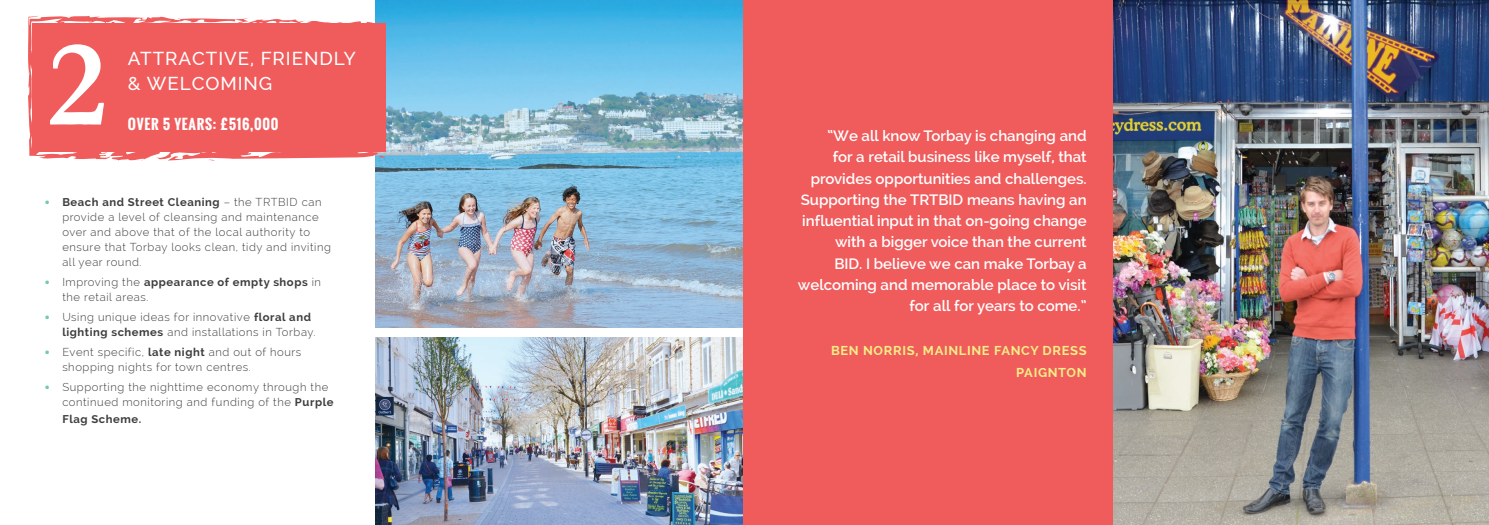
<style>
.page{position:relative;width:1489px;height:525px;background:#fff}
.page>*{position:absolute;margin:0;border:0;box-sizing:border-box;transform-origin:0 0}
.t1{font:700 125px "Garamond";color:#fff}
.t2{font:500 18.75px/25px "Raleway";letter-spacing:.05em;color:#fff}
.t3{font:600 15px/21.2px "Raleway";color:#fff;text-align:right}
.t4{font:700 13.75px "Oswald";letter-spacing:.05em;color:#fff}
.t5{font:700 12.88px/22.1px "Raleway";letter-spacing:.05em;color:#f6ee86;text-align:right}
.t6{font:300 11.25px/15px "Raleway";letter-spacing:.05em;color:#3e3e3f}
.t7{font:700 11.25px "Raleway";letter-spacing:.05em;color:#3e3e3f}
.s1{font-family:"Interstate";font-weight:700;font-size:10px;color:#74c8af}
.s2{font-weight:700}
</style>
<div class="page">
<img style="left:375px;top:0;width:368px;height:327px">
<img style="left:375px;top:338px;width:368px;height:186px">
<div style="left:32px;top:23px;width:353px;height:128px;background:#f05b5c"></div>
<svg style="left:28px;top:15px;width:209px;height:145px"></svg>
<svg style="left:76px;top:145px;width:9px;height:3px"></svg>
<svg style="left:237px;top:17px;width:147px;height:6px"></svg>
<svg style="left:108px;top:22px;width:7px;height:3px"></svg>
<svg style="left:33px;top:25px;width:8px;height:7px"></svg>
<svg style="left:32px;top:88px;width:4px;height:32px"></svg>
<svg style="left:34px;top:142px;width:24px;height:10px"></svg>
<svg style="left:106px;top:140px;width:280px;height:21px"></svg>
<div style="left:743px;top:0;width:745px;height:524px;background:#f05b5c"></div>
<img style="left:1113px;top:0;width:375px;height:524px">
<h1 class="t1" style="left:48px;top:11px;width:60px">2</h1>
<h2 class="t2" style="left:128px;top:46px;width:229px">ATTRACTIVE, FRIENDLY &amp; WELCOMING</h2>
<p class="t4" style="left:128px;top:114px;width:152px">OVER 5 YEARS: £516,000</p>
<p class="t6" style="left:62px;top:194px;width:270px;text-indent:-18px"><span class="s1">•</span> <span class="s2">Beach and Street Cleaning</span> – the TRTBID can provide a level of cleansing and maintenance over and above that of the local authority to ensure that Torbay looks clean, tidy and inviting all year round.</p>
<p class="t6" style="left:62px;top:274px;width:260px;text-indent:-18px"><span class="s1">•</span> Improving the <span class="s2">appearance of empty shops</span> in the retail areas.</p>
<p class="t6" style="left:62px;top:309px;width:255px;text-indent:-18px"><span class="s1">•</span> Using unique ideas for innovative <span class="s2">floral and lighting schemes</span> and installations in Torbay.</p>
<p class="t6" style="left:62px;top:344px;width:240px;text-indent:-18px"><span class="s1">•</span> Event specific, <span class="s2">late night</span> and out of hours shopping nights for town centres.</p>
<p class="t6" style="left:62px;top:379px;width:273px;text-indent:-18px"><span class="s1">•</span> Supporting the nighttime economy through the continued monitoring and funding of the <span class="s2">Purple</span></p>
<p class="t7" style="left:62px;top:413px;width:80px">Flag Scheme.</p>
<p class="t3" style="left:797px;top:125px;width:290px">“We all know Torbay is changing and<br>for a retail business like myself, that provides opportunities and challenges.<br>Supporting the TRTBID means having an influential input in that on-going change with a bigger voice than the current<br>BID. I believe we can make Torbay a welcoming and memorable place to visit for all for years to come.”</p>
<p class="t5" style="left:831px;top:339px;width:257px">BEN NORRIS, MAINLINE FANCY DRESS<br>PAIGNTON</p>
</div>
